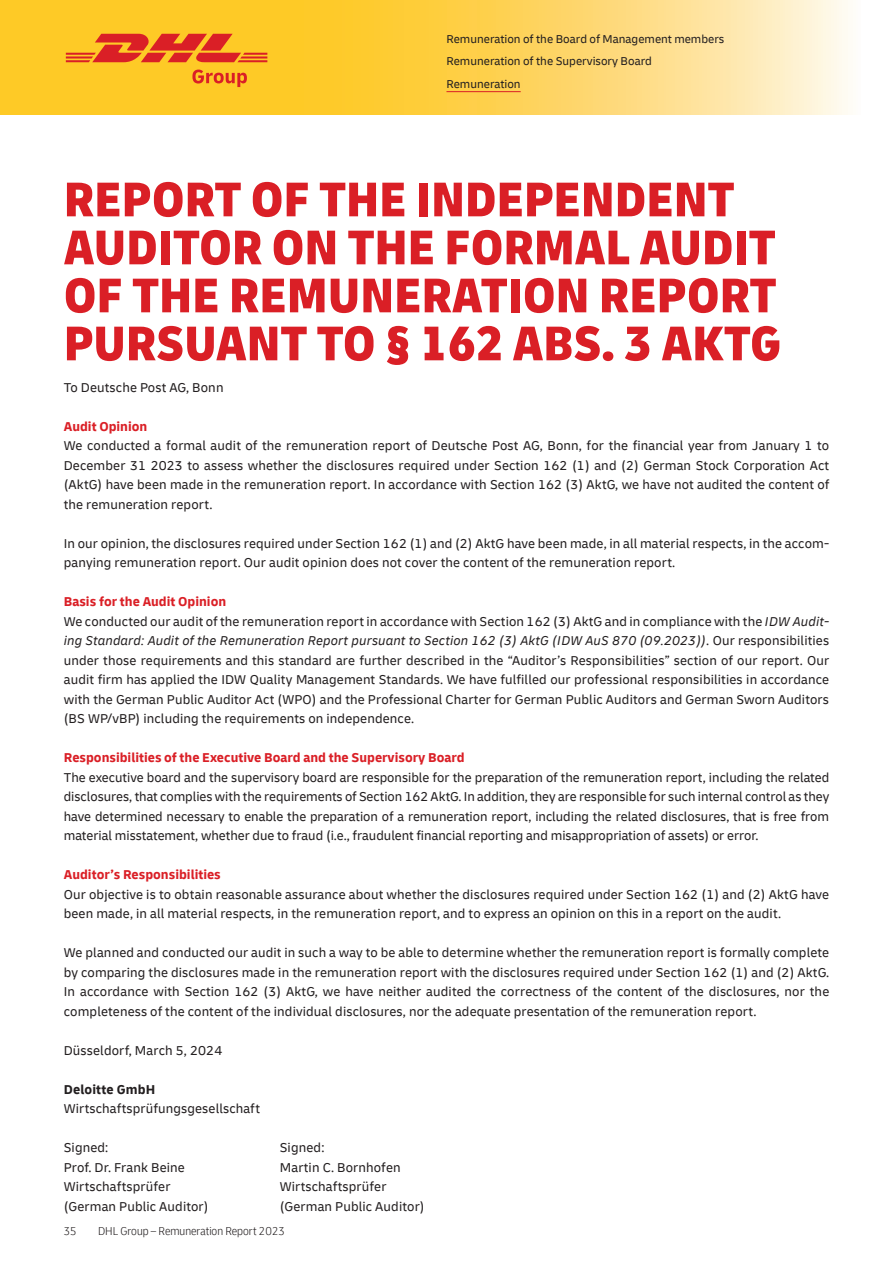
<style>
.page{position:relative;width:893px;height:1263px;background:#fff}
.page>*{position:absolute;margin:0;border:0;box-sizing:border-box;transform-origin:0 0}
.t1{font:900 condensed 51px/48px "Delivery";color:#da1f26}
.t2{font:13.5px/19.5px "Delivery";letter-spacing:.01em;color:#231f20;text-align:justify}
.t3{font:700 13.5px "Delivery";color:#da1f26}
.t4{font:700 13.5px "Delivery";letter-spacing:.01em;color:#231f20}
.t5{font:12px/22.8px "Delivery";color:#231f20}
.t6{font:300 condensed 12px "Delivery";color:#231f20}
.s1{font-weight:700;color:#da1f26}
.s2{font-style:italic}
</style>
<div class="page">
<svg style="left:204px;top:0;width:644px;height:115px;background:#fed86b"></svg>
<div style="left:0;top:0;width:204px;height:115px;background:#feca26"></div>
<svg style="left:66px;top:34px;width:201px;height:28px"></svg>
<svg style="left:192px;top:70px;width:55px;height:17px"></svg>
<hr style="left:446px;top:91px;width:75px;height:1px;background:#da1f26">
<p class="t5" style="left:446px;top:27px;width:279px">Remuneration of the Board of Management members</p>
<p class="t5" style="left:446px;top:50px;width:207px">Remuneration of the Supervisory Board<br>Remuneration</p>
<h1 class="t1" style="left:64px;top:176px;width:719px">REPORT OF THE INDEPENDENT<br>AUDITOR ON THE FORMAL AUDIT<br>OF THE REMUNERATION REPORT<br>PURSUANT TO § 162 ABS. 3 AKTG</h1>
<p class="t2" style="left:64px;top:378px;width:161px">To Deutsche Post AG, Bonn</p>
<p class="t3" style="left:64px;top:418px;width:85px">Audit Opinion</p>
<p class="t2" style="left:64px;top:436px;width:767px">We conducted a formal audit of the remuneration report of Deutsche Post AG, Bonn, for the financial year from January 1 to December 31 2023 to assess whether the disclosures required under Section 162 (1) and (2) German Stock Corporation Act (AktG) have been made in the remuneration report. In accordance with Section 162 (3) AktG, we have not audited the content of the remuneration report.</p>
<p class="t2" style="left:64px;top:534px;width:767px">In our opinion, the disclosures required under Section 162 (1) and (2) AktG have been made, in all material respects, in the accom&shy;panying remuneration report. Our audit opinion does not cover the content of the remuneration report.</p>
<p class="t2" style="left:64px;top:592px;width:767px;text-align:left"><span class="s1">Basis for the Audit Opinion<br></span>We conducted our audit of the remuneration report in accordance with Section 162 (3) AktG and in compliance with the <span class="s2">IDW Audit&shy;ing Standard: Audit of the Remuneration Report pursuant to Section 162 (3) AktG (IDW AuS 870 (09.2023))</span>. Our responsibilities under those requirements and this standard are further described in the “Auditor’s Responsibilities” section of our report. Our audit firm has applied the IDW Quality Management Standards. We have fulfilled our professional responsibilities in accordance with the German Public Auditor Act (WPO) and the Professional Charter for German Public Auditors and German Sworn Auditors (BS WP/vBP) including the requirements on independence.</p>
<p class="t3" style="left:64px;top:749px;width:402px">Responsibilities of the Executive Board and the Supervisory Board</p>
<p class="t2" style="left:64px;top:768px;width:767px">The executive board and the supervisory board are responsible for the preparation of the remuneration report, including the related disclosures, that complies with the requirements of Section 162 AktG. In addition, they are responsible for such internal control as they have determined necessary to enable the preparation of a remuneration report, including the related disclosures, that is free from material misstatement, whether due to fraud (i.e., fraudulent financial reporting and misappropriation of assets) or error.</p>
<p class="t3" style="left:64px;top:866px;width:159px">Auditor’s Responsibilities</p>
<p class="t2" style="left:64px;top:885px;width:767px">Our objective is to obtain reasonable assurance about whether the disclosures required under Section 162 (1) and (2) AktG have been made, in all material respects, in the remuneration report, and to express an opinion on this in a report on the audit.</p>
<p class="t2" style="left:64px;top:943px;width:767px">We planned and conducted our audit in such a way to be able to determine whether the remuneration report is formally complete by comparing the disclosures made in the remuneration report with the disclosures required under Section 162 (1) and (2) AktG.<br>In accordance with Section 162 (3) AktG, we have neither audited the correctness of the content of the disclosures, nor the completeness of the content of the individual disclosures, nor the adequate presentation of the remuneration report.</p>
<p class="t2" style="left:64px;top:1040px;width:160px">Düsseldorf, March 5, 2024</p>
<p class="t4" style="left:64px;top:1081px;width:93px">Deloitte GmbH</p>
<p class="t2" style="left:64px;top:1099px;width:198px">Wirtschaftsprüfungsgesellschaft</p>
<p class="t2" style="left:64px;top:1138px;width:46px">Signed:</p>
<p class="t2" style="left:280px;top:1138px;width:46px">Signed:</p>
<p class="t2" style="left:64px;top:1157px;width:123px">Prof. Dr. Frank Beine</p>
<p class="t2" style="left:280px;top:1157px;width:122px">Martin C. Bornhofen</p>
<p class="t2" style="left:64px;top:1177px;width:108px">Wirtschaftsprüfer</p>
<p class="t2" style="left:280px;top:1177px;width:108px">Wirtschaftsprüfer</p>
<p class="t2" style="left:64px;top:1196px;width:146px">(German Public Auditor)</p>
<p class="t2" style="left:280px;top:1196px;width:146px">(German Public Auditor)</p>
<p class="t6" style="left:64px;top:1224px;width:15px">35</p>
<p class="t6" style="left:98px;top:1224px;width:188px">DHL Group – Remuneration Report 2023</p>
</div>
